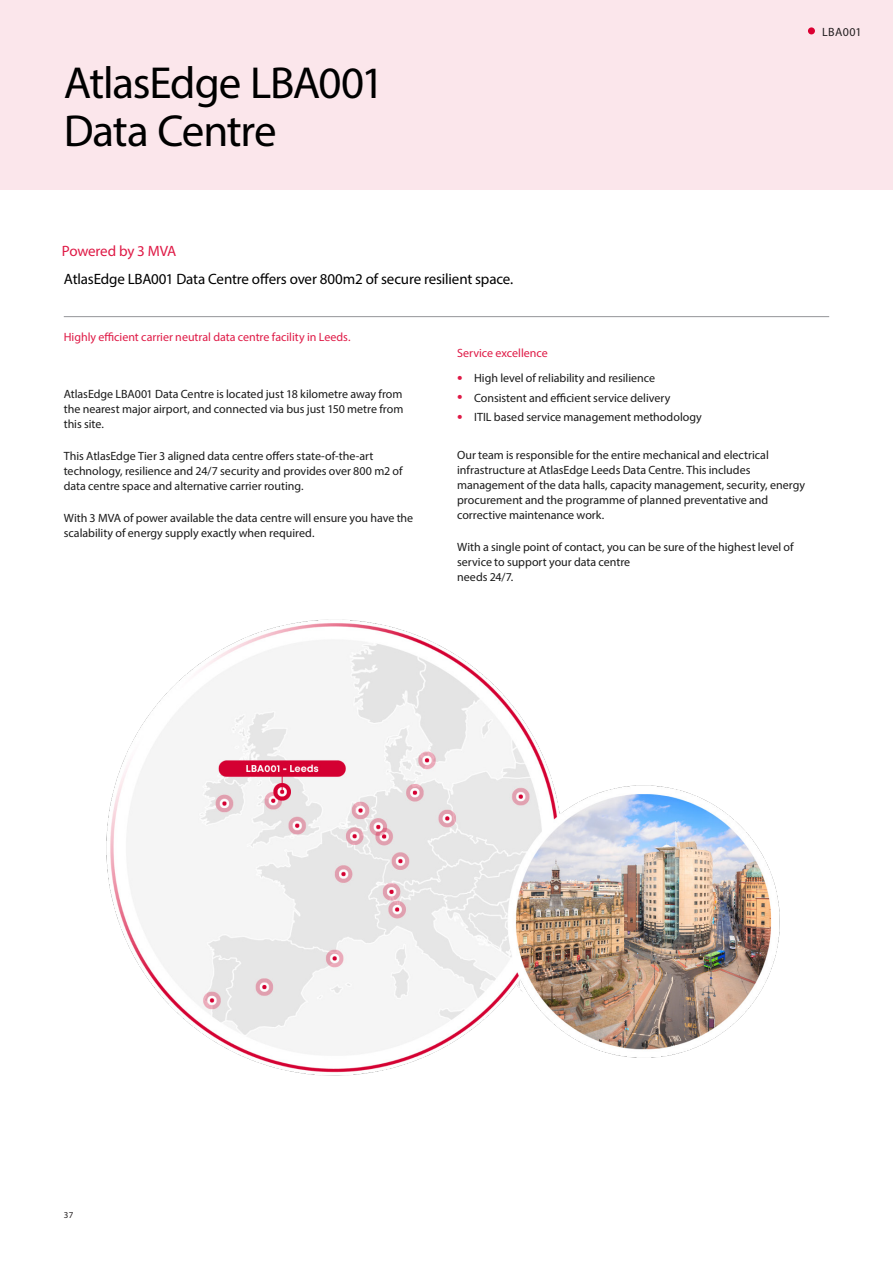
<style>
.page{position:relative;width:893px;height:1263px;background:#fff}
.page>*{position:absolute;margin:0;border:0;box-sizing:border-box;transform-origin:0 0}
._2__Heading_01{font:45px/48px "Myriad Pro";letter-spacing:-.03em;color:#000}
._3__Heading_02{font:15px "Myriad Pro";letter-spacing:-.015em;color:#000}
._3__Heading_02-2{font:15px "Myriad Pro";letter-spacing:-.015em;color:#df1a46}
._5__Body_Copy{font:12px/15px "Myriad Pro";color:#1a1a1a}
._4__Body_Copy_Heading{font:12px "Myriad Pro";color:#df1a46}
._7__Caption_Copy{font:12px "Myriad Pro";letter-spacing:.035em;color:#231f20}
.t1{font:9px "Myriad Pro";color:#231f20}
.s1{font-size:19.5px;color:#df1a46}
</style>
<div class="page">
<div style="left:0;top:0;width:893px;height:189px;background:#fbe6eb"></div>
<div style="left:808px;top:27px;width:7px;height:7px;background:#db0032;border-radius:50%"></div>
<hr style="left:64px;top:316px;width:765px;height:1px;background:#939598">
<img style="left:106px;top:619px;width:674px;height:457px">
<p class="_2__Heading_01" style="left:64px;top:58px;width:322px">AtlasEdge LBA001<br>Data Centre</p>
<p class="_7__Caption_Copy" style="left:822px;top:24px;width:41px">LBA001</p>
<p class="_3__Heading_02-2" style="left:62px;top:241px;width:116px">Powered by 3 MVA</p>
<p class="_3__Heading_02" style="left:64px;top:270px;width:451px">AtlasEdge LBA001 Data Centre offers over 800m2 of secure resilient space.</p>
<p class="_4__Body_Copy_Heading" style="left:64px;top:329px;width:288px">Highly efficient carrier neutral data centre facility in Leeds.</p>
<p class="_5__Body_Copy" style="left:64px;top:386px;width:341px;text-align:justify">AtlasEdge LBA001 Data Centre is located just 18 kilometre away from the nearest major airport, and connected via bus just 150 metre from this site.</p>
<p class="_5__Body_Copy" style="left:64px;top:448px;width:340px">This AtlasEdge Tier 3 aligned data centre offers state-of-the-art technology, resilience and 24/7 security and provides over 800 m2 of data centre space and alternative carrier routing.</p>
<p class="_5__Body_Copy" style="left:64px;top:510px;width:351px">With 3 MVA of power available the data centre will ensure you have the scalability of energy supply exactly when required.</p>
<p class="_4__Body_Copy_Heading" style="left:457px;top:346px;width:92px">Service excellence</p>
<p class="_5__Body_Copy" style="left:457px;top:371px;width:199px"><span class="s1">•</span> High level of reliability and resilience</p>
<p class="_5__Body_Copy" style="left:457px;top:390px;width:215px"><span class="s1">•</span> Consistent and efficient service delivery</p>
<p class="_5__Body_Copy" style="left:457px;top:409px;width:246px"><span class="s1">•</span> ITIL based service management methodology</p>
<p class="_5__Body_Copy" style="left:457px;top:448px;width:349px">Our team is responsible for the entire mechanical and electrical infrastructure at AtlasEdge Leeds Data Centre. This includes management of the data halls, capacity management, security, energy procurement and the programme of planned preventative and corrective maintenance work.</p>
<p class="_5__Body_Copy" style="left:457px;top:540px;width:338px">With a single point of contact, you can be sure of the highest level of service to support your data centre<br>needs 24/7.</p>
<p class="t1" style="left:64px;top:1210px;width:11px">37</p>
</div>
